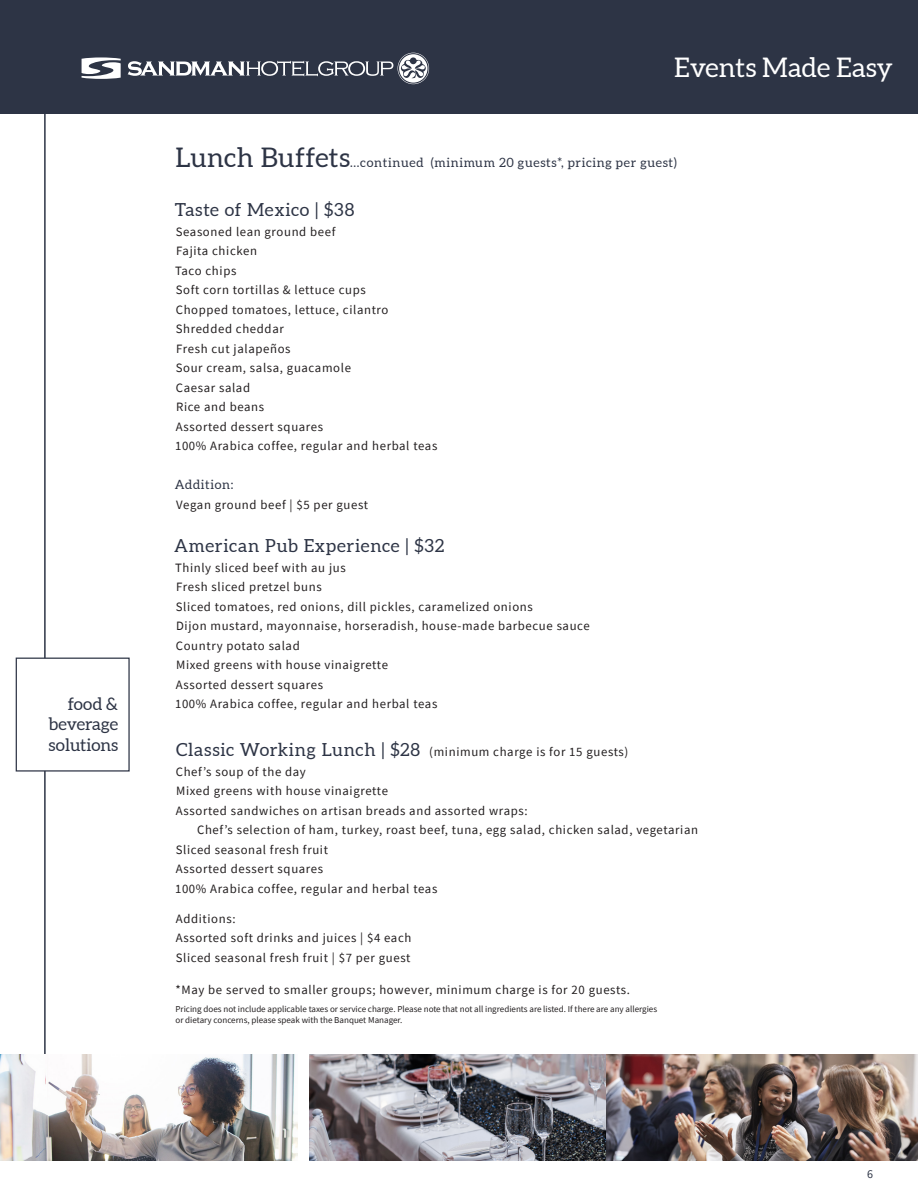
<style>
.page{position:relative;width:918px;height:1188px;background:#fff}
.page>*{position:absolute;margin:0;border:0;box-sizing:border-box;transform-origin:0 0}
.t1{font:27px "Aleo";color:#fff}
.menu_discrip_part2{font:18px "Aleo";letter-spacing:.04em;color:#2d3445}
.quote{font:17.25px/20.7px "Aleo";color:#2d3445;text-align:justify}
.menu_discrip_part2-2{font:12.75px/19.5px "Source Sans Pro";letter-spacing:.05em;color:#231f20}
.menu_discrip_part2-3{font:12.75px "Aleo";letter-spacing:.05em;color:#2d3445}
.t2{font:12px "Source Sans Pro";color:#2d3445}
.body{font:9px/10.8px "Source Sans Pro";color:#231f20}
.s1{font-size:27px}
.s2{font-family:"Aleo";font-size:18px;color:#2d3445}
</style>
<div class="page">
<div style="left:0;top:0;width:918px;height:114px;background:#2d3445"></div>
<hr style="left:44px;top:113px;width:2px;height:1048px;background:#2d3445">
<div style="left:16px;top:658px;width:114px;height:114px;background:#fff;border:1px solid #2d3445"></div>
<img style="left:309px;top:1054px;width:609px;height:107px">
<img style="left:0;top:1055px;width:297px;height:106px">
<svg style="left:128px;top:53px;width:301px;height:31px"></svg>
<svg style="left:82px;top:57px;width:39px;height:22px"></svg>
<p class="quote" style="left:48px;top:694px;width:71px;text-indent:19px">food &amp; beverage solutions</p>
<h1 class="t1" style="left:674px;top:52px;width:220px">Events Made Easy</h1>
<p class="menu_discrip_part2-3" style="left:176px;top:155px;width:503px"><span class="s1">Lunch Buffets</span>...continued (minimum 20 guests*, pricing per guest)</p>
<p class="menu_discrip_part2" style="left:175px;top:200px;width:181px">Taste of Mexico | $38</p>
<p class="menu_discrip_part2-2" style="left:176px;top:222px;width:161px">Seasoned lean ground beef</p>
<p class="menu_discrip_part2-2" style="left:176px;top:241px;width:82px">Fajita chicken</p>
<p class="menu_discrip_part2-2" style="left:175px;top:261px;width:63px">Taco chips</p>
<p class="menu_discrip_part2-2" style="left:176px;top:280px;width:192px">Soft corn tortillas &amp; lettuce cups</p>
<p class="menu_discrip_part2-2" style="left:176px;top:300px;width:214px">Chopped tomatoes, lettuce, cilantro</p>
<p class="menu_discrip_part2-2" style="left:176px;top:319px;width:110px">Shredded cheddar</p>
<p class="menu_discrip_part2-2" style="left:176px;top:339px;width:116px">Fresh cut jalapeños</p>
<p class="menu_discrip_part2-2" style="left:176px;top:358px;width:177px">Sour cream, salsa, guacamole</p>
<p class="menu_discrip_part2-2" style="left:176px;top:378px;width:76px">Caesar salad</p>
<p class="menu_discrip_part2-2" style="left:176px;top:397px;width:90px">Rice and beans</p>
<p class="menu_discrip_part2-2" style="left:176px;top:417px;width:149px">Assorted dessert squares</p>
<p class="menu_discrip_part2-2" style="left:175px;top:436px;width:264px">100% Arabica coffee, regular and herbal teas</p>
<p class="menu_discrip_part2-3" style="left:175px;top:478px;width:60px">Addition:</p>
<p class="menu_discrip_part2-2" style="left:176px;top:495px;width:193px">Vegan ground beef | $5 per guest</p>
<p class="menu_discrip_part2" style="left:174px;top:536px;width:272px">American Pub Experience | $32</p>
<p class="menu_discrip_part2-2" style="left:175px;top:558px;width:172px">Thinly sliced beef with au jus</p>
<p class="menu_discrip_part2-2" style="left:176px;top:577px;width:147px">Fresh sliced pretzel buns</p>
<p class="menu_discrip_part2-2" style="left:176px;top:597px;width:359px">Sliced tomatoes, red onions, dill pickles, caramelized onions</p>
<p class="menu_discrip_part2-2" style="left:176px;top:616px;width:415px">Dijon mustard, mayonnaise, horseradish, house-made barbecue sauce</p>
<p class="menu_discrip_part2-2" style="left:176px;top:636px;width:125px">Country potato salad</p>
<p class="menu_discrip_part2-2" style="left:176px;top:655px;width:213px">Mixed greens with house vinaigrette</p>
<p class="menu_discrip_part2-2" style="left:176px;top:675px;width:149px">Assorted dessert squares</p>
<p class="menu_discrip_part2-2" style="left:175px;top:694px;width:264px">100% Arabica coffee, regular and herbal teas</p>
<p class="menu_discrip_part2-2" style="left:176px;top:742px;width:454px"><span class="s2">Classic Working Lunch | $28</span> (minimum charge is for 15 guests)<br>Chef’s soup of the day</p>
<p class="menu_discrip_part2-2" style="left:176px;top:781px;width:213px">Mixed greens with house vinaigrette</p>
<p class="menu_discrip_part2-2" style="left:197px;top:801px;width:502px;text-indent:-21px">Assorted sandwiches on artisan breads and assorted wraps:<br>Chef’s selection of ham, turkey, roast beef, tuna, egg salad, chicken salad, vegetarian</p>
<p class="menu_discrip_part2-2" style="left:175px;top:840px;width:264px">Sliced seasonal fresh fruit<br>Assorted dessert squares<br>100% Arabica coffee, regular and herbal teas</p>
<p class="menu_discrip_part2-2" style="left:176px;top:909px;width:61px">Additions:</p>
<p class="menu_discrip_part2-2" style="left:176px;top:928px;width:237px">Assorted soft drinks and juices | $4 each</p>
<p class="menu_discrip_part2-2" style="left:176px;top:948px;width:236px">Sliced seasonal fresh fruit | $7 per guest</p>
<p class="menu_discrip_part2-2" style="left:176px;top:980px;width:456px">*May be served to smaller groups; however, minimum charge is for 20 guests.</p>
<p class="body" style="left:176px;top:1003px;width:483px">Pricing does not include applicable taxes or service charge. Please note that not all ingredients are listed. If there are any allergies or dietary concerns, please speak with the Banquet Manager.</p>
<p class="t2" style="left:867px;top:1167px;width:7px">6</p>
</div>
